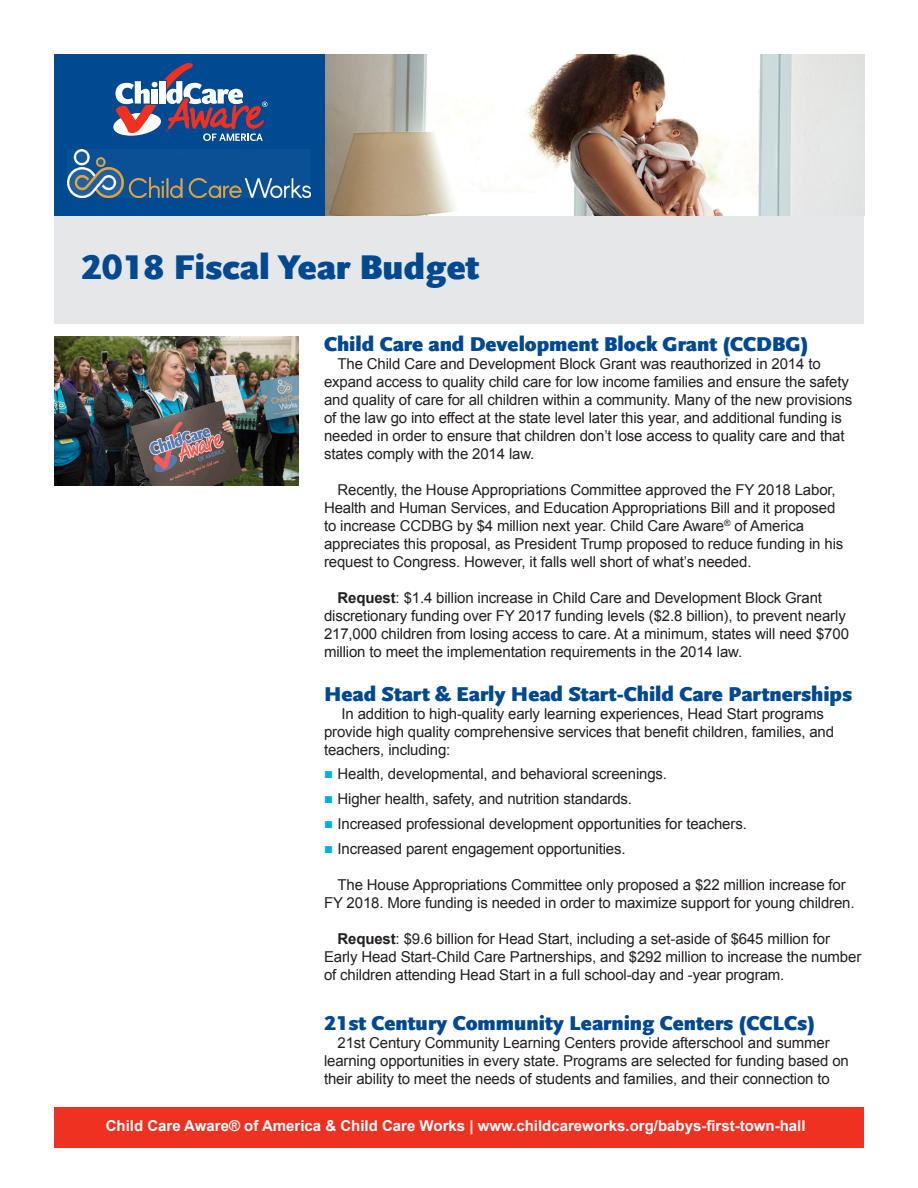
<style>
.page{position:relative;width:918px;height:1188px;background:#fff}
.page>*{position:absolute;margin:0;border:0;box-sizing:border-box;transform-origin:0 0}
.t1{font:900 36px "Scala Sans Offc";color:#014990}
.S1{font:900 21px "Scala Sans Offc";color:#014990}
.Body_Text{font:900 21px "Scala Sans Offc";color:#014990}
.Body_Text-2{font:15px/18px "Arial";letter-spacing:-.01em;color:#231f20}
.S1-2{font:15px/18px "Arial";letter-spacing:-.01em;color:#231f20}
.t2{font:700 15px "Arial";color:#fff}
.s1{font-weight:700}
.s2{color:#00aeef}
</style>
<div class="page">
<div style="left:54px;top:1107px;width:810px;height:41px;background:#ef3122"></div>
<div style="left:54px;top:216px;width:810px;height:108px;background:#e6e7e9"></div>
<div style="left:54px;top:54px;width:810px;height:162px;background:#014990"></div>
<svg style="left:113px;top:63px;width:155px;height:78px"></svg>
<img style="left:326px;top:54px;width:539px;height:162px">
<img style="left:54px;top:336px;width:244px;height:150px">
<img style="left:67px;top:150px;width:244px;height:47px">
<h1 class="t1" style="left:81px;top:247px;width:400px">2018 Fiscal Year Budget</h1>
<p class="Body_Text" style="left:324px;top:333px;width:486px">Child Care and Development Block Grant (CCDBG)</p>
<p class="Body_Text-2" style="left:324px;top:355px;width:530px;text-indent:14px">The Child Care and Development Block Grant was reauthorized in 2014 to expand access to quality child care for low income families and ensure the safety and quality of care for all children within a community. Many of the new provisions of the law go into effect at the state level later this year, and additional funding is needed in order to ensure that children don’t lose access to quality care and that states comply with the 2014 law.</p>
<p class="Body_Text-2" style="left:324px;top:481px;width:521px;text-indent:14px">Recently, the House Appropriations Committee approved the FY 2018 Labor, Health and Human Services, and Education Appropriations Bill and it proposed to increase CCDBG by $4 million next year. Child Care Aware<sup>®</sup> of America appreciates this proposal, as President Trump proposed to reduce funding in his request to Congress. However, it falls well short of what’s needed.</p>
<p class="Body_Text-2" style="left:324px;top:589px;width:527px;text-indent:14px"><span class="s1">Request</span>: $1.4 billion increase in Child Care and Development Block Grant discretionary funding over FY 2017 funding levels ($2.8 billion), to prevent nearly 217,000 children from losing access to care. At a minimum, states will need $700 million to meet the implementation requirements in the 2014 law.</p>
<p class="S1" style="left:324px;top:682px;width:530px">Head Start &amp; Early Head Start-Child Care Partnerships</p>
<p class="Body_Text-2" style="left:324px;top:705px;width:512px;text-indent:18px">In addition to high-quality early learning experiences, Head Start programs provide high quality comprehensive services that benefit children, families, and teachers, including:</p>
<p class="Body_Text-2" style="left:324px;top:765px;width:345px"><span class="s2">■</span> Health, developmental, and behavioral screenings.</p>
<p class="Body_Text-2" style="left:324px;top:790px;width:310px"><span class="s2">■</span> Higher health, safety, and nutrition standards.</p>
<p class="Body_Text-2" style="left:324px;top:815px;width:424px"><span class="s2">■</span> Increased professional development opportunities for teachers.</p>
<p class="Body_Text-2" style="left:324px;top:840px;width:303px"><span class="s2">■</span> Increased parent engagement opportunities.</p>
<p class="Body_Text-2" style="left:324px;top:876px;width:532px;text-align:center">The House Appropriations Committee only proposed a $22 million increase for<br>FY 2018. More funding is needed in order to maximize support for young children.</p>
<p class="Body_Text-2" style="left:324px;top:930px;width:539px;text-indent:14px"><span class="s1">Request</span>: $9.6 billion for Head Start, including a set-aside of $645 million for<br>Early Head Start-Child Care Partnerships, and $292 million to increase the number of children attending Head Start in a full school-day and -year program.</p>
<p class="S1" style="left:324px;top:1011px;width:493px">21st Century Community Learning Centers (CCLCs)</p>
<p class="S1-2" style="left:324px;top:1034px;width:526px;text-indent:14px">21st Century Community Learning Centers provide afterschool and summer learning opportunities in every state. Programs are selected for funding based on their ability to meet the needs of students and families, and their connection to</p>
<p class="t2" style="left:106px;top:1116px;width:701px">Child Care Aware® of America &amp; Child Care Works | www.childcareworks.org/babys-first-town-hall</p>
</div>
